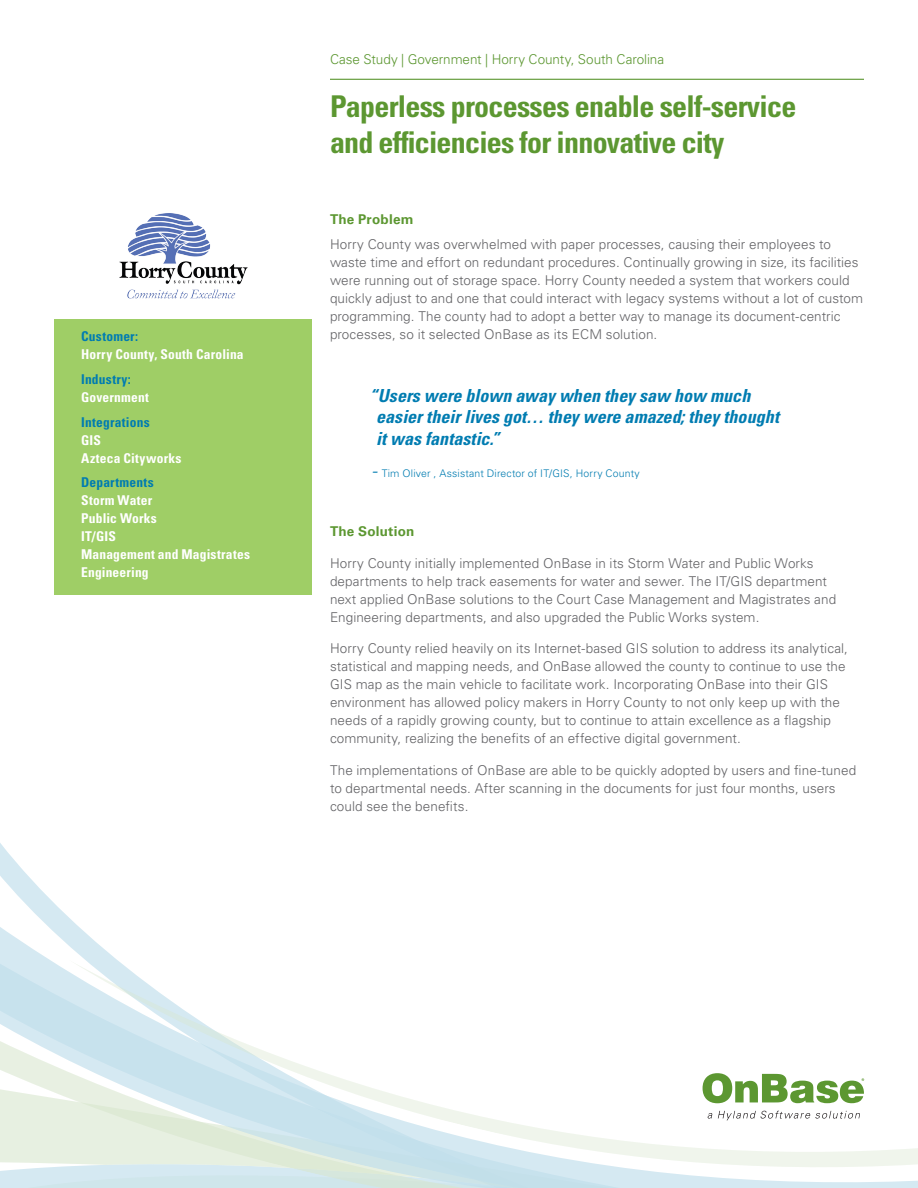
<style>
.page{position:relative;width:918px;height:1188px;background:#fff}
.page>*{position:absolute;margin:0;border:0;box-sizing:border-box;transform-origin:0 0}
.Headline{font:700 condensed 30px/36px "Univers LT Std";letter-spacing:-.025em;color:#5c9731}
.Quotes__body{font:italic 700 condensed 18px/21.6px "Univers LT Std";letter-spacing:.005em;color:#007cb1}
.Body_copy{font:300 13.5px/18px "Univers LT Std";letter-spacing:.005em;color:#636366}
.bullets{font:700 condensed 13.5px/18px "Univers LT Std";letter-spacing:.015em;color:#fff}
.Body_copy-2{font:300 13.5px "Univers LT Std";letter-spacing:-.005em;color:#5c9731}
.Body_copy-3{font:700 13.5px "Univers LT Std";letter-spacing:.015em;color:#5c9731}
.Subheads{font:700 13.5px "Univers LT Std";letter-spacing:.015em;color:#5c9731}
.bullets-2{font:700 condensed 13.5px "Univers LT Std";letter-spacing:.02em;color:#007cb1}
.Quotes__body-2{font:300 10.5px "Univers LT Std";letter-spacing:.015em;color:#007cb1}
.s1{color:#007cb1}
.s2{font-style:italic;font-size:18px}
</style>
<div class="page">
<svg style="left:0;top:904px;width:92px;height:35px"></svg>
<svg style="left:0;top:939px;width:918px;height:249px"></svg>
<div style="left:54px;top:320px;width:258px;height:275px;background:#9fce66"></div>
<svg style="left:703px;top:1073px;width:161px;height:30px"></svg>
<svg style="left:707px;top:1113px;width:5px;height:6px"></svg>
<svg style="left:718px;top:1111px;width:142px;height:9px"></svg>
<hr style="left:330px;top:79px;width:534px;height:1px;background:#5c9731">
<img style="left:119px;top:213px;width:129px;height:86px">
<p class="Body_copy-2" style="left:330px;top:51px;width:336px">Case Study | Government | Horry County, South Carolina</p>
<p class="Headline" style="left:330px;top:88px;width:468px">Paperless processes enable self-service and efficiencies for innovative city</p>
<p class="Subheads" style="left:330px;top:212px;width:85px">The Problem</p>
<p class="Body_copy" style="left:330px;top:235px;width:535px">Horry County was overwhelmed with paper processes, causing their employees to waste time and effort on redundant procedures. Continually growing in size, its facilities were running out of storage space. Horry County needed a system that workers could quickly adjust to and one that could interact with legacy systems without a lot of custom programming. The county had to adopt a better way to manage its document-centric</p>
<p class="bullets-2" style="left:81px;top:328px;width:59px">Customer:</p>
<p class="Body_copy" style="left:330px;top:325px;width:329px">processes, so it selected OnBase as its ECM solution.</p>
<p class="bullets" style="left:81px;top:345px;width:164px">Horry County, South Carolina</p>
<p class="bullets" style="left:81px;top:370px;width:69px"><span class="s1">Industry:<br></span>Government</p>
<p class="bullets" style="left:81px;top:413px;width:102px"><span class="s1">Integrations<br></span>GIS<br>Azteca Cityworks</p>
<p class="bullets" style="left:81px;top:474px;width:170px"><span class="s1">Departments<br></span>Storm Water<br>Public Works<br>IT/GIS<br>Management and Magistrates<br>Engineering</p>
<p class="Quotes__body" style="left:376px;top:385px;width:404px;text-indent:-7px">“Users were blown away when they saw how much easier their lives got… they were amazed; they thought it was fantastic.”</p>
<p class="Quotes__body-2" style="left:372px;top:467px;width:270px"><span class="s2">-</span> Tim Oliver , Assistant Director of IT/GIS, Horry County</p>
<p class="Body_copy-3" style="left:330px;top:524px;width:86px">The Solution</p>
<p class="Body_copy" style="left:330px;top:554px;width:508px">Horry County initially implemented OnBase in its Storm Water and Public Works departments to help track easements for water and sewer. The IT/GIS department next applied OnBase solutions to the Court Case Management and Magistrates and Engineering departments, and also upgraded the Public Works system.</p>
<p class="Body_copy" style="left:330px;top:640px;width:519px">Horry County relied heavily on its Internet-based GIS solution to address its analytical, statistical and mapping needs, and OnBase allowed the county to continue to use the GIS map as the main vehicle to facilitate work. Incorporating OnBase into their GIS environment has allowed policy makers in Horry County to not only keep up with the needs of a rapidly growing county, but to continue to attain excellence as a flagship community, realizing the benefits of an effective digital government.</p>
<p class="Body_copy" style="left:330px;top:761px;width:528px">The implementations of OnBase are able to be quickly adopted by users and fine-tuned to departmental needs. After scanning in the documents for just four months, users could see the benefits.</p>
</div>
